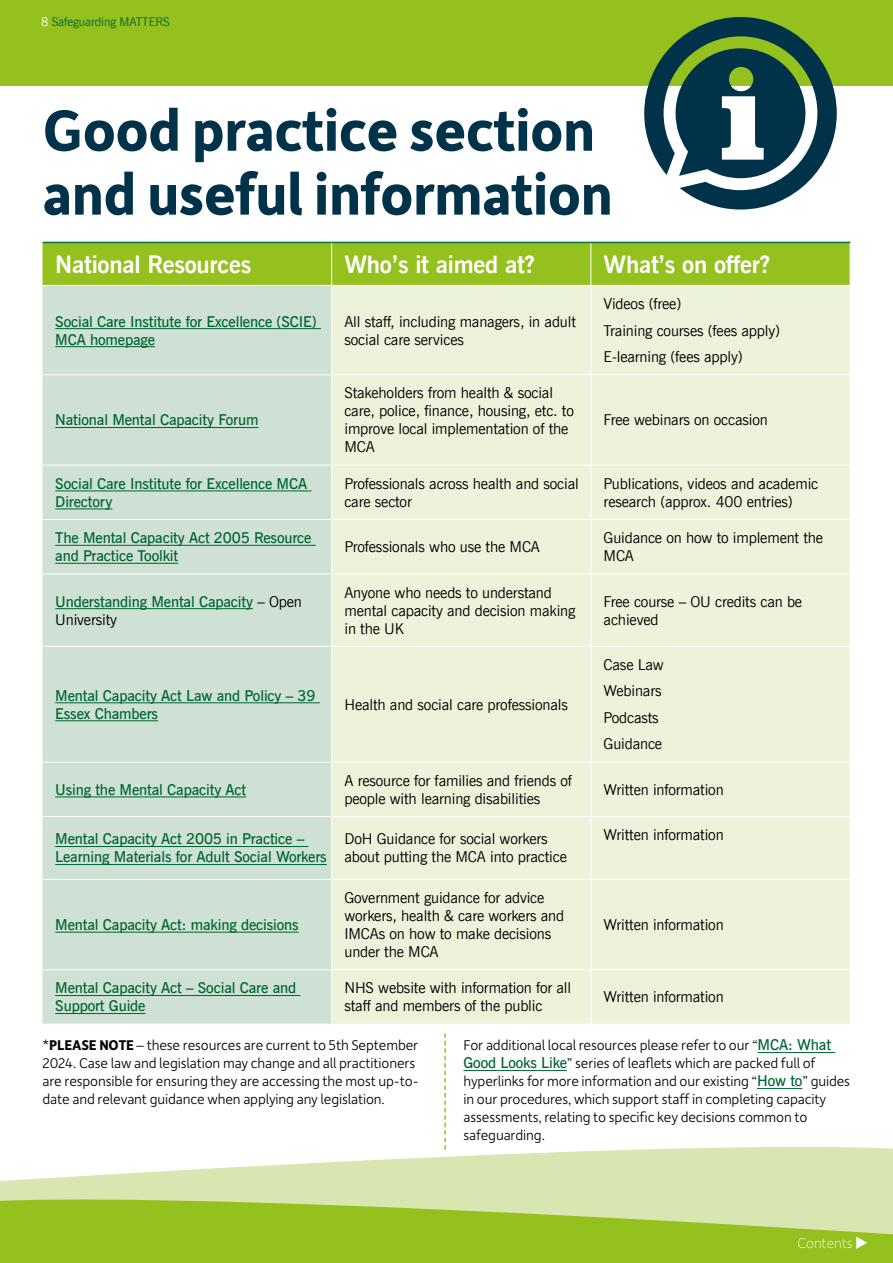
<style>
.page{position:relative;width:893px;height:1263px;background:#fff}
.page>*{position:absolute;margin:0;border:0;box-sizing:border-box;transform-origin:0 0}
.Heading_Style_2{font:700 61.65px/63.9px "Depot New";letter-spacing:-.01em;color:#003249}
.t1{font:700 24px "News Gothic BT";letter-spacing:-.01em;color:#fff}
.t2{font:15px/18px "News Gothic BT";letter-spacing:-.01em;color:#000}
.Body_copy{font:300 15px/18px "Depot New";letter-spacing:-.01em;color:#000}
.t3{font:600 15px/18px "News Gothic BT";letter-spacing:-.01em;color:#006533}
.Sub_heading{font:100 15px "Depot New";letter-spacing:-.01em;color:#fff}
.t4{font:12px "News Gothic BT";letter-spacing:-.01em;color:#006533}
.s1{color:#fff}
.s2{font-weight:400;color:#000}
.s3{font-weight:700}
.s4{font-family:"News Gothic BT";font-weight:600;color:#006533}
</style>
<div class="page">
<div style="left:0;top:0;width:893px;height:85px;background:#95c11f"></div>
<svg style="left:102px;top:1147px;width:791px;height:28px;fill:#d9e6b1"></svg>
<svg style="left:0;top:1175px;width:893px;height:88px;background:#b1d05c"></svg>
<div style="left:43px;top:243px;width:807px;height:42px;background:#95c11f"></div>
<div style="left:43px;top:286px;width:288px;height:738px;background:#cee1d4"></div>
<div style="left:332px;top:286px;width:518px;height:738px;background:#ecf3da"></div>
<hr style="left:331px;top:243px;width:1px;height:42px;background:#fff">
<hr style="left:590px;top:243px;width:1px;height:42px;background:#fff">
<hr style="left:590px;top:286px;width:1px;height:88px;background:#fff">
<hr style="left:43px;top:374px;width:289px;height:1px;background:#fff">
<hr style="left:332px;top:374px;width:259px;height:1px;background:#fff">
<hr style="left:591px;top:374px;width:259px;height:1px;background:#fff">
<hr style="left:590px;top:375px;width:1px;height:90px;background:#fff">
<hr style="left:43px;top:465px;width:289px;height:1px;background:#fff">
<hr style="left:332px;top:465px;width:259px;height:1px;background:#fff">
<hr style="left:591px;top:465px;width:259px;height:1px;background:#fff">
<hr style="left:590px;top:465px;width:1px;height:54px;background:#fff">
<hr style="left:43px;top:519px;width:289px;height:1px;background:#fff">
<hr style="left:332px;top:519px;width:259px;height:1px;background:#fff">
<hr style="left:591px;top:519px;width:259px;height:1px;background:#fff">
<hr style="left:590px;top:520px;width:1px;height:53px;background:#fff">
<hr style="left:43px;top:573px;width:289px;height:1px;background:#fff">
<hr style="left:332px;top:573px;width:259px;height:1px;background:#fff">
<hr style="left:591px;top:573px;width:259px;height:1px;background:#fff">
<hr style="left:590px;top:574px;width:1px;height:72px;background:#fff">
<hr style="left:43px;top:646px;width:289px;height:1px;background:#fff">
<hr style="left:332px;top:646px;width:259px;height:1px;background:#fff">
<hr style="left:591px;top:646px;width:259px;height:1px;background:#fff">
<hr style="left:590px;top:647px;width:1px;height:115px;background:#fff">
<hr style="left:43px;top:762px;width:289px;height:1px;background:#fff">
<hr style="left:332px;top:762px;width:259px;height:1px;background:#fff">
<hr style="left:591px;top:762px;width:259px;height:1px;background:#fff">
<hr style="left:590px;top:762px;width:1px;height:54px;background:#fff">
<hr style="left:43px;top:816px;width:289px;height:1px;background:#fff">
<hr style="left:332px;top:816px;width:259px;height:1px;background:#fff">
<hr style="left:591px;top:816px;width:259px;height:1px;background:#fff">
<hr style="left:590px;top:817px;width:1px;height:62px;background:#fff">
<hr style="left:43px;top:879px;width:289px;height:1px;background:#fff">
<hr style="left:332px;top:879px;width:259px;height:1px;background:#fff">
<hr style="left:591px;top:879px;width:259px;height:1px;background:#fff">
<hr style="left:590px;top:880px;width:1px;height:89px;background:#fff">
<hr style="left:43px;top:969px;width:289px;height:1px;background:#fff">
<hr style="left:332px;top:969px;width:259px;height:1px;background:#fff">
<hr style="left:591px;top:969px;width:259px;height:1px;background:#fff">
<hr style="left:590px;top:970px;width:1px;height:54px;background:#fff">
<hr style="left:43px;top:242px;width:289px;height:1px;background:#007a3e">
<hr style="left:332px;top:242px;width:259px;height:1px;background:#007a3e">
<hr style="left:591px;top:242px;width:259px;height:1px;background:#007a3e">
<hr style="left:55px;top:328px;width:266px;height:1px;background:#006533">
<hr style="left:55px;top:346px;width:100px;height:1px;background:#006533">
<hr style="left:55px;top:427px;width:204px;height:1px;background:#006533">
<hr style="left:55px;top:490px;width:256px;height:1px;background:#006533">
<hr style="left:55px;top:508px;width:57px;height:1px;background:#006533">
<hr style="left:55px;top:545px;width:261px;height:1px;background:#006533">
<hr style="left:55px;top:563px;width:123px;height:1px;background:#006533">
<hr style="left:55px;top:608px;width:198px;height:1px;background:#006533">
<hr style="left:55px;top:702px;width:265px;height:1px;background:#006533">
<hr style="left:55px;top:720px;width:103px;height:1px;background:#006533">
<hr style="left:55px;top:796px;width:191px;height:1px;background:#006533">
<hr style="left:55px;top:846px;width:253px;height:1px;background:#006533">
<hr style="left:55px;top:864px;width:272px;height:1px;background:#006533">
<hr style="left:55px;top:932px;width:244px;height:1px;background:#006533">
<hr style="left:55px;top:995px;width:245px;height:1px;background:#006533">
<hr style="left:55px;top:1013px;width:91px;height:1px;background:#006533">
<hr style="left:758px;top:1052px;width:77px;height:1px;background:#006533">
<hr style="left:463px;top:1070px;width:104px;height:1px;background:#006533">
<hr style="left:757px;top:1088px;width:45px;height:1px;background:#006533">
<svg style="left:444px;top:1033px;width:2px;height:116px"></svg>
<svg style="left:644px;top:17px;width:193px;height:193px"></svg>
<p class="t4" style="left:41px;top:15px;width:130px"><span class="s1">8</span> Safeguarding MATTERS</p>
<p class="Heading_Style_2" style="left:43px;top:96px;width:572px">Good practice section and useful information</p>
<p class="t1" style="left:55px;top:249px;width:197px">National Resources</p>
<p class="t1" style="left:344px;top:249px;width:192px">Who’s it aimed at?</p>
<p class="t1" style="left:604px;top:249px;width:168px">What’s on offer?</p>
<p class="t3" style="left:55px;top:312px;width:263px">Social Care Institute for Excellence (SCIE)<br>MCA homepage</p>
<p class="t2" style="left:344px;top:312px;width:233px">All staff, including managers, in adult social care services</p>
<p class="t3" style="left:55px;top:411px;width:205px">National Mental Capacity Forum</p>
<p class="t2" style="left:344px;top:384px;width:231px">Stakeholders from health &amp; social care, police, finance, housing, etc. to improve local implementation of the<br>MCA</p>
<p class="t2" style="left:604px;top:295px;width:79px">Videos (free)</p>
<p class="t2" style="left:604px;top:321px;width:178px">Training courses (fees apply)</p>
<p class="t2" style="left:604px;top:348px;width:141px">E-learning (fees apply)</p>
<p class="t2" style="left:604px;top:411px;width:166px">Free webinars on occasion</p>
<p class="t3" style="left:55px;top:474px;width:253px">Social Care Institute for Excellence MCA<br>Directory</p>
<p class="t2" style="left:344px;top:474px;width:236px">Professionals across health and social care sector</p>
<p class="t2" style="left:604px;top:474px;width:216px">Publications, videos and academic research (approx. 400 entries)</p>
<p class="t3" style="left:55px;top:529px;width:258px">The Mental Capacity Act 2005 Resource and Practice Toolkit</p>
<p class="t2" style="left:344px;top:538px;width:197px">Professionals who use the MCA</p>
<p class="t2" style="left:604px;top:529px;width:221px">Guidance on how to implement the<br>MCA</p>
<p class="t3" style="left:55px;top:592px;width:248px">Understanding Mental Capacity <span class="s2">– Open<br>University</span></p>
<p class="t2" style="left:344px;top:583px;width:233px">Anyone who needs to understand mental capacity and decision making in the UK</p>
<p class="t2" style="left:604px;top:592px;width:200px">Free course – OU credits can be achieved</p>
<p class="t3" style="left:55px;top:686px;width:262px">Mental Capacity Act Law and Policy – 39<br>Essex Chambers</p>
<p class="t2" style="left:344px;top:695px;width:225px">Health and social care professionals</p>
<p class="t2" style="left:604px;top:655px;width:62px">Case Law</p>
<p class="t2" style="left:604px;top:682px;width:59px">Webinars</p>
<p class="t2" style="left:604px;top:708px;width:57px">Podcasts</p>
<p class="t2" style="left:604px;top:735px;width:60px">Guidance</p>
<p class="t3" style="left:55px;top:780px;width:193px">Using the Mental Capacity Act</p>
<p class="t2" style="left:344px;top:771px;width:229px">A resource for families and friends of people with learning disabilities</p>
<p class="t2" style="left:604px;top:780px;width:122px">Written information</p>
<p class="t3" style="left:55px;top:830px;width:273px">Mental Capacity Act 2005 in Practice –<br>Learning Materials for Adult Social Workers</p>
<p class="t2" style="left:344px;top:830px;width:224px">DoH Guidance for social workers about putting the MCA into practice</p>
<p class="t2" style="left:604px;top:826px;width:122px">Written information</p>
<p class="t3" style="left:55px;top:915px;width:245px">Mental Capacity Act: making decisions</p>
<p class="t2" style="left:344px;top:888px;width:221px">Government guidance for advice workers, health &amp; care workers and<br>IMCAs on how to make decisions under the MCA</p>
<p class="t2" style="left:604px;top:915px;width:122px">Written information</p>
<p class="t3" style="left:55px;top:979px;width:242px">Mental Capacity Act – Social Care and<br>Support Guide</p>
<p class="t2" style="left:344px;top:979px;width:228px">NHS website with information for all staff and members of the public</p>
<p class="t2" style="left:604px;top:988px;width:122px">Written information</p>
<p class="Body_copy" style="left:43px;top:1036px;width:378px">*<span class="s3">PLEASE NOTE</span> – these resources are current to 5th September 2024. Case law and legislation may change and all practitioners are responsible for ensuring they are accessing the most up-to&shy;date and relevant guidance when applying any legislation.</p>
<p class="Body_copy" style="left:463px;top:1036px;width:388px">For additional local resources please refer to our “<span class="s4">MCA: What Good Looks Like</span>” series of leaflets which are packed full of hyperlinks for more information and our existing “<span class="s4">How to</span>” guides in our procedures, which support staff in completing capacity assessments, relating to specific key decisions common to safeguarding.</p>
<p class="Sub_heading" style="left:797px;top:1233px;width:72px">Contents ◆</p>
</div>
